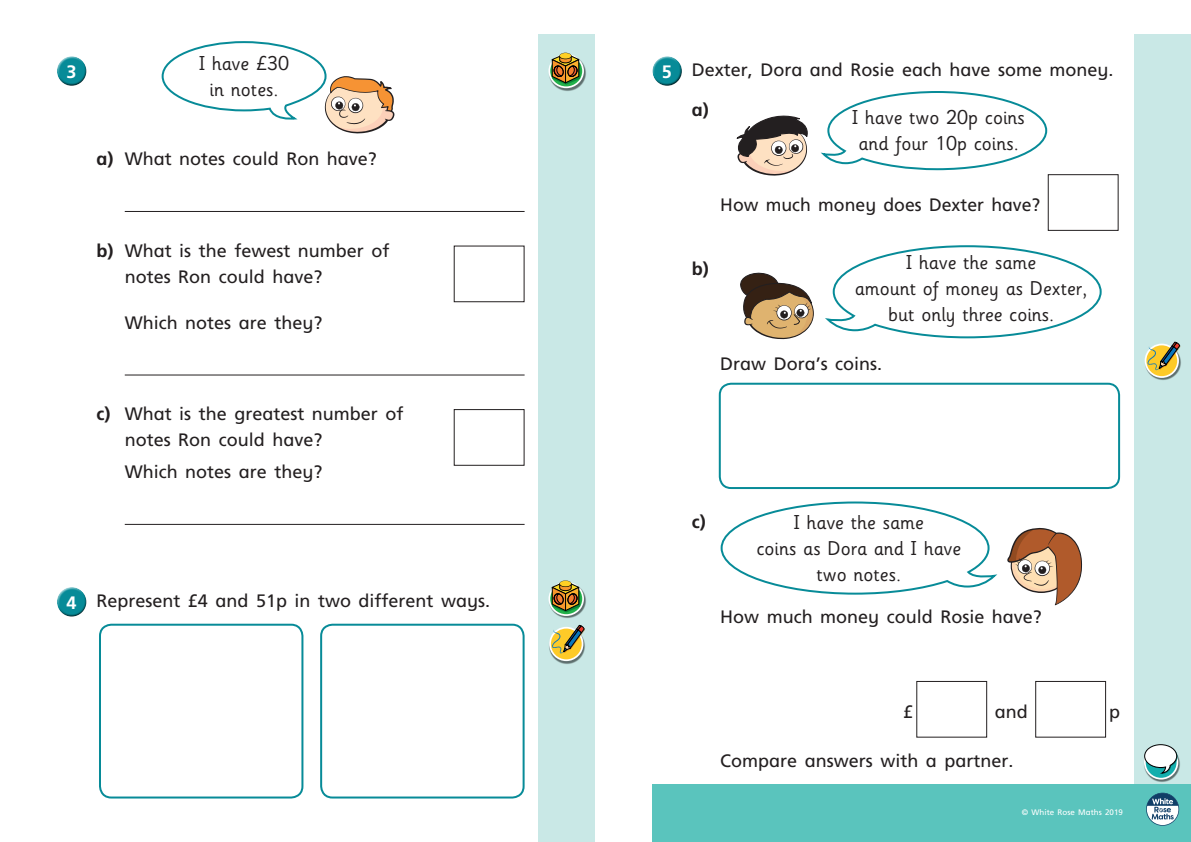
<style>
.page{position:relative;width:1191px;height:842px;background:#fff}
.page>*{position:absolute;margin:0;border:0;box-sizing:border-box;transform-origin:0 0}
.Year_2_Speech_Bubble{font:20px/26px "Sassoon Infant Std";color:#231f20;text-align:center}
.Year_2_indented_text{font:18px/26px "Frutiger Inf";color:#231f20}
.Year_2_Rubric{font:18px "Frutiger Inf";color:#231f20}
.Year_2_indented_text-2{font:700 18px "Frutiger Inf";color:#231f20}
.Year_2_Rubric_Number{font:700 18px "Frutiger Inf";color:#fff}
.Year_2_Body_Text{font:8px "Frutiger Inf";color:#fff}
.s1{font-weight:700}
</style>
<div class="page">
<div style="left:539px;top:34px;width:99px;height:808px;background:#c9e8e6"></div>
<div style="left:1134px;top:34px;width:57px;height:808px;background:#c9e8e6"></div>
<div style="left:595px;top:0;width:43px;height:842px;background:#fff"></div>
<div style="left:57px;top:56px;width:30px;height:23px;background:#fff;opacity:.75"></div>
<div style="left:57px;top:61px;width:31px;height:26px;background:#231f20;opacity:.75"></div>
<hr style="left:125px;top:211px;width:399px;height:1px;background:#231f20">
<hr style="left:125px;top:374px;width:399px;height:1px;background:#231f20">
<div style="left:454px;top:409px;width:70px;height:57px;border:1px solid #231f20"></div>
<hr style="left:125px;top:524px;width:399px;height:1px;background:#231f20">
<div style="left:57px;top:587px;width:30px;height:23px;background:#fff;opacity:.75"></div>
<div style="left:57px;top:592px;width:31px;height:26px;background:#231f20;opacity:.75"></div>
<div style="left:652px;top:785px;width:539px;height:57px;background:#5ac4bd"></div>
<div style="left:652px;top:56px;width:30px;height:23px;background:#fff;opacity:.75"></div>
<div style="left:652px;top:61px;width:31px;height:26px;background:#231f20;opacity:.75"></div>
<div style="left:1047px;top:174px;width:71px;height:57px;border:1px solid #231f20"></div>
<div style="left:916px;top:681px;width:71px;height:57px;border:1px solid #231f20"></div>
<div style="left:1035px;top:681px;width:71px;height:57px;border:1px solid #231f20"></div>
<svg style="left:1146px;top:793px;width:33px;height:33px"></svg>
<img style="left:1147px;top:754px;width:33px;height:28px">
<svg style="left:1144px;top:746px;width:33px;height:33px"></svg>
<div style="left:1144px;top:745px;width:34px;height:34px;border:2px solid #fff;border-radius:50%"></div>
<svg style="left:1144px;top:744px;width:33px;height:30px"></svg>
<svg style="left:161px;top:41px;width:233px;height:92px"></svg>
<div style="left:99px;top:624px;width:204px;height:174px;border:2px solid #078b98;border-radius:11px"></div>
<div style="left:320px;top:624px;width:204px;height:174px;border:2px solid #078b98;border-radius:11px"></div>
<div style="left:719px;top:383px;width:401px;height:106px;border:2px solid #078b98;border-radius:11px"></div>
<img style="left:559px;top:662px;width:16px;height:2px">
<svg style="left:549px;top:625px;width:36px;height:37px"></svg>
<img style="left:1157px;top:345px;width:24px;height:35px">
<svg style="left:1144px;top:342px;width:36px;height:37px"></svg>
<img style="left:551px;top:587px;width:35px;height:31px">
<svg style="left:549px;top:582px;width:34px;height:33px"></svg>
<div style="left:548px;top:582px;width:36px;height:34px;border:2px solid #fff;border-radius:50%"></div>
<svg style="left:552px;top:580px;width:28px;height:32px"></svg>
<img style="left:549px;top:59px;width:37px;height:32px">
<svg style="left:549px;top:55px;width:34px;height:32px"></svg>
<div style="left:548px;top:54px;width:36px;height:34px;border:2px solid #fff;border-radius:50%"></div>
<svg style="left:552px;top:53px;width:28px;height:32px"></svg>
<svg style="left:825px;top:245px;width:277px;height:94px"></svg>
<svg style="left:740px;top:273px;width:74px;height:66px"></svg>
<svg style="left:720px;top:501px;width:278px;height:94px"></svg>
<svg style="left:1007px;top:527px;width:75px;height:78px"></svg>
<svg style="left:736px;top:116px;width:71px;height:60px"></svg>
<svg style="left:820px;top:91px;width:228px;height:80px"></svg>
<p class="Year_2_Rubric_Number" style="left:66px;top:61px;width:12px">3</p>
<p class="Year_2_Speech_Bubble" style="left:199px;top:50px;width:91px">I have £30 in notes.</p>
<p class="Year_2_indented_text" style="left:96px;top:146px;width:282px"><span class="s1">a)</span> What notes could Ron have?</p>
<p class="Year_2_indented_text" style="left:125px;top:237px;width:266px;text-indent:-28px"><span class="s1">b)</span> What is the fewest number of notes Ron could have?</p>
<p class="Year_2_indented_text" style="left:125px;top:309px;width:199px">Which notes are they?</p>
<p class="Year_2_indented_text" style="left:125px;top:401px;width:280px;text-indent:-28px"><span class="s1">c)</span> What is the greatest number of notes Ron could have?</p>
<p class="Year_2_indented_text" style="left:125px;top:459px;width:199px">Which notes are they?</p>
<p class="Year_2_Rubric_Number" style="left:66px;top:592px;width:12px">4</p>
<p class="Year_2_Rubric" style="left:96px;top:590px;width:395px">Represent £4 and 51p in two different ways.</p>
<p class="Year_2_Rubric_Number" style="left:662px;top:61px;width:12px">5</p>
<p class="Year_2_Rubric" style="left:692px;top:59px;width:423px">Dexter, Dora and Rosie each have some money.</p>
<p class="Year_2_indented_text-2" style="left:692px;top:100px;width:18px">a)</p>
<p class="Year_2_Speech_Bubble" style="left:852px;top:104px;width:174px">I have two 20p coins and four 10p coins.</p>
<p class="Year_2_indented_text" style="left:720px;top:192px;width:322px">How much money does Dexter have?</p>
<p class="Year_2_indented_text-2" style="left:692px;top:258px;width:18px">b)</p>
<p class="Year_2_Speech_Bubble" style="left:855px;top:250px;width:234px">I have the same<br>amount of money as Dexter, but only three coins.</p>
<p class="Year_2_indented_text" style="left:720px;top:350px;width:163px">Draw Dora’s coins.</p>
<p class="Year_2_indented_text-2" style="left:692px;top:511px;width:15px">c)</p>
<p class="Year_2_Speech_Bubble" style="left:756px;top:509px;width:206px">I have the same<br>coins as Dora and I have two notes.</p>
<p class="Year_2_indented_text" style="left:720px;top:604px;width:323px">How much money could Rosie have?</p>
<p class="Year_2_indented_text" style="left:903px;top:699px;width:12px">£</p>
<p class="Year_2_indented_text" style="left:994px;top:699px;width:34px">and</p>
<p class="Year_2_indented_text" style="left:1109px;top:699px;width:12px">p</p>
<p class="Year_2_indented_text" style="left:720px;top:747px;width:295px">Compare answers with a partner.</p>
<p class="Year_2_Body_Text" style="left:1021px;top:808px;width:103px">© White Rose Maths 2019</p>
</div>
